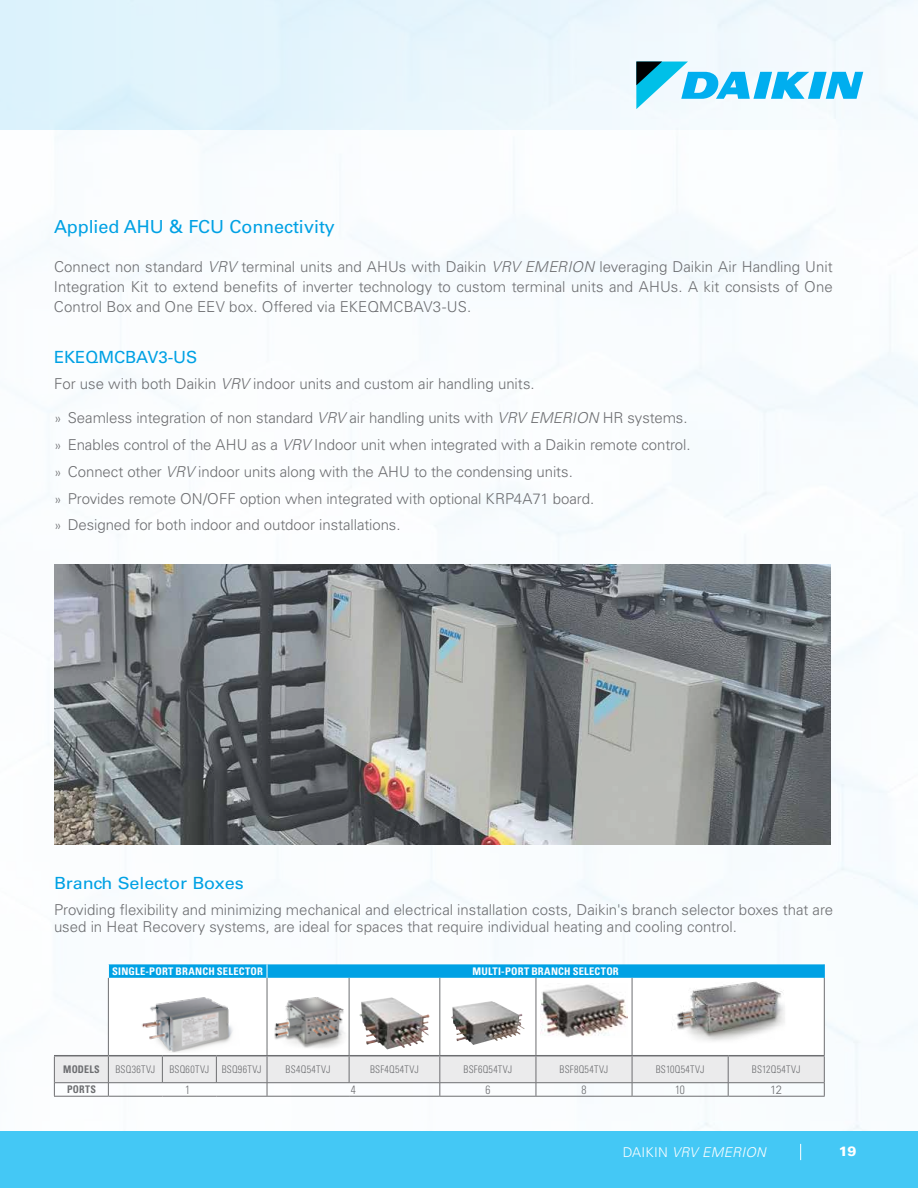
<style>
.page{position:relative;width:918px;height:1188px;background:#fff}
.page>*{position:absolute;margin:0;border:0;box-sizing:border-box;transform-origin:0 0}
.t1{font:18px "Univers LT Pro 55 Roman";letter-spacing:-.005em;color:#00a1e4}
.t2{font:16.8px "Univers LT Pro 55 Roman";letter-spacing:-.005em;color:#00a1e4;scale:1.07 1}
.t3{font:16.8px "Univers LT Pro 55 Roman";letter-spacing:-.005em;color:#00a1e4}
.t4{font:300 15px/26.8px "Univers LT Pro 45";letter-spacing:-.005em;color:#6d6e71}
.t5{font:italic 300 13.5px "Univers LT Pro 45";letter-spacing:.02em;color:#fff}
.t6{font:900 13.5px "Univers LT Pro 75";color:#fff}
.t7{font:300 condensed 12px "Univers LT Pro";color:#6d6e71;scale:.95 1}
.t8{font:300 12px "Univers LT Pro 45";color:#6d6e71;scale:.95 1}
.t9{font:300 condensed 10.5px "Univers LT Pro";letter-spacing:.025em;color:#6d6e71;scale:.95 1}
.t10{font:700 condensed 10.5px "Univers LT Pro";letter-spacing:.02em;color:#fff}
.t11{font:700 condensed 10.5px "Univers LT Pro";letter-spacing:.02em;color:#6d6e71;scale:.95 1}
.s1{font-style:italic}
.s2{font-size:13.5px}
.s3{font-style:normal}
</style>
<div class="page">
<img style="left:0;top:0;width:918px;height:1132px">
<div style="left:0;top:1132px;width:918px;height:56px;background:#44c8f5"></div>
<svg style="left:800px;top:1144px;width:1px;height:16px"></svg>
<svg style="left:636px;top:62px;width:227px;height:47px"></svg>
<svg style="left:109px;top:978px;width:715px;height:77px"></svg>
<hr style="left:54px;top:1096px;width:54px;height:1px;background:#6d6e71">
<hr style="left:108px;top:1096px;width:54px;height:1px;background:#6d6e71">
<hr style="left:162px;top:1096px;width:54px;height:1px;background:#6d6e71">
<hr style="left:216px;top:1096px;width:51px;height:1px;background:#6d6e71">
<hr style="left:267px;top:1096px;width:82px;height:1px;background:#6d6e71">
<hr style="left:349px;top:1096px;width:91px;height:1px;background:#6d6e71">
<hr style="left:440px;top:1096px;width:96px;height:1px;background:#6d6e71">
<hr style="left:536px;top:1096px;width:96px;height:1px;background:#6d6e71">
<hr style="left:632px;top:1096px;width:96px;height:1px;background:#6d6e71">
<hr style="left:728px;top:1096px;width:97px;height:1px;background:#6d6e71">
<svg style="left:54px;top:1056px;width:771px;height:40px"></svg>
<hr style="left:54px;top:1055px;width:54px;height:1px;background:#6d6e71">
<hr style="left:108px;top:1055px;width:54px;height:1px;background:#6d6e71">
<hr style="left:162px;top:1055px;width:54px;height:1px;background:#6d6e71">
<hr style="left:216px;top:1055px;width:51px;height:1px;background:#6d6e71">
<hr style="left:267px;top:1055px;width:82px;height:1px;background:#6d6e71">
<hr style="left:349px;top:1055px;width:91px;height:1px;background:#6d6e71">
<hr style="left:632px;top:1055px;width:96px;height:1px;background:#6d6e71">
<hr style="left:728px;top:1055px;width:97px;height:1px;background:#6d6e71">
<hr style="left:108px;top:978px;width:1px;height:77px;background:#6d6e71">
<hr style="left:267px;top:978px;width:1px;height:77px;background:#6d6e71">
<hr style="left:349px;top:978px;width:1px;height:77px;background:#6d6e71">
<hr style="left:824px;top:978px;width:1px;height:77px;background:#6d6e71">
<svg style="left:108px;top:964px;width:717px;height:14px"></svg>
<hr style="left:440px;top:978px;width:1px;height:77px;background:#6d6e71">
<hr style="left:440px;top:1055px;width:96px;height:1px;background:#6d6e71">
<hr style="left:536px;top:1055px;width:96px;height:1px;background:#6d6e71">
<hr style="left:536px;top:978px;width:1px;height:77px;background:#6d6e71">
<hr style="left:632px;top:978px;width:1px;height:77px;background:#6d6e71">
<img style="left:134px;top:996px;width:107px;height:56px">
<div style="left:264px;top:998px;width:87px;height:54px;background:#fff"></div>
<img style="left:266px;top:994px;width:85px;height:54px">
<img style="left:360px;top:997px;width:32px;height:34px">
<img style="left:451px;top:1001px;width:41px;height:28px">
<img style="left:540px;top:984px;width:88px;height:53px">
<div style="left:673px;top:983px;width:114px;height:61px;background:#fff"></div>
<img style="left:671px;top:981px;width:114px;height:59px">
<img style="left:54px;top:565px;width:777px;height:279px">
<p class="t1" style="left:54px;top:215px;width:282px">Applied AHU &amp; FCU Connectivity</p>
<p class="t4" style="left:54px;top:256px;width:780px;line-height:20.2px;text-align:justify">Connect non standard <span class="s1">VRV</span> terminal units and AHUs with Daikin <span class="s1">VRV EMERION</span> leveraging Daikin Air Handling Unit Integration Kit to extend benefits of inverter technology to custom terminal units and AHUs. A kit consists of One Control Box and One EEV box. Offered via EKEQMCBAV3-US.</p>
<p class="t3" style="left:54px;top:345px;width:145px">EKEQMCBAV3-US</p>
<p class="t4" style="left:54px;top:370px;width:482px">For use with both Daikin <span class="s1">VRV</span> indoor units and custom air handling units.</p>
<p class="t4" style="left:54px;top:404px;width:638px"><span class="s2">»</span> Seamless integration of non standard <span class="s1">VRV</span> air handling units with <span class="s1">VRV EMERION</span> HR systems. <span class="s2">»</span> Enables control of the AHU as a <span class="s1">VRV</span> Indoor unit when integrated with a Daikin remote control. <span class="s2">»</span> Connect other <span class="s1">VRV</span> indoor units along with the AHU to the condensing units.<br><span class="s2">»</span> Provides remote ON/OFF option when integrated with optional KRP4A71 board.<br><span class="s2">»</span> Designed for both indoor and outdoor installations.</p>
<p class="t2" style="left:54px;top:871px;width:179px">Branch Selector Boxes</p>
<p class="t4" style="left:54px;top:901px;width:781px;line-height:17.2px">Providing flexibility and minimizing mechanical and electrical installation costs, Daikin's branch selector boxes that are used in Heat Recovery systems, are ideal for spaces that require individual heating and cooling control.</p>
<p class="t10" style="left:112px;top:965px;width:152px">SINGLE-PORT BRANCH SELECTOR</p>
<p class="t10" style="left:473px;top:965px;width:148px">MULTI-PORT BRANCH SELECTOR</p>
<p class="t11" style="left:63px;top:1063px;width:40px">MODELS</p>
<p class="t9" style="left:115px;top:1062px;width:44px">BSQ36TVJ</p>
<p class="t9" style="left:169px;top:1062px;width:99px">BSQ60TVJ BSQ96TVJ</p>
<p class="t9" style="left:286px;top:1062px;width:49px">BS4Q54TVJ</p>
<p class="t9" style="left:370px;top:1062px;width:53px">BSF4Q54TVJ</p>
<p class="t9" style="left:463px;top:1062px;width:53px">BSF6Q54TVJ</p>
<p class="t9" style="left:560px;top:1062px;width:53px">BSF8Q54TVJ</p>
<p class="t9" style="left:656px;top:1062px;width:53px">BS10Q54TVJ</p>
<p class="t9" style="left:752px;top:1062px;width:53px">BS12Q54TVJ</p>
<p class="t11" style="left:67px;top:1083px;width:32px">PORTS</p>
<p class="t7" style="left:185px;top:1081px;width:7px">1</p>
<p class="t7" style="left:351px;top:1081px;width:7px">4</p>
<p class="t7" style="left:485px;top:1081px;width:7px">6</p>
<p class="t7" style="left:581px;top:1081px;width:7px">8</p>
<p class="t7" style="left:675px;top:1081px;width:12px">10</p>
<p class="t8" style="left:770px;top:1082px;width:14px">12</p>
<p class="t5" style="left:623px;top:1144px;width:145px"><span class="s3">DAIKIN</span> VRV EMERION</p>
<p class="t6" style="left:839px;top:1142px;width:19px">19</p>
</div>
